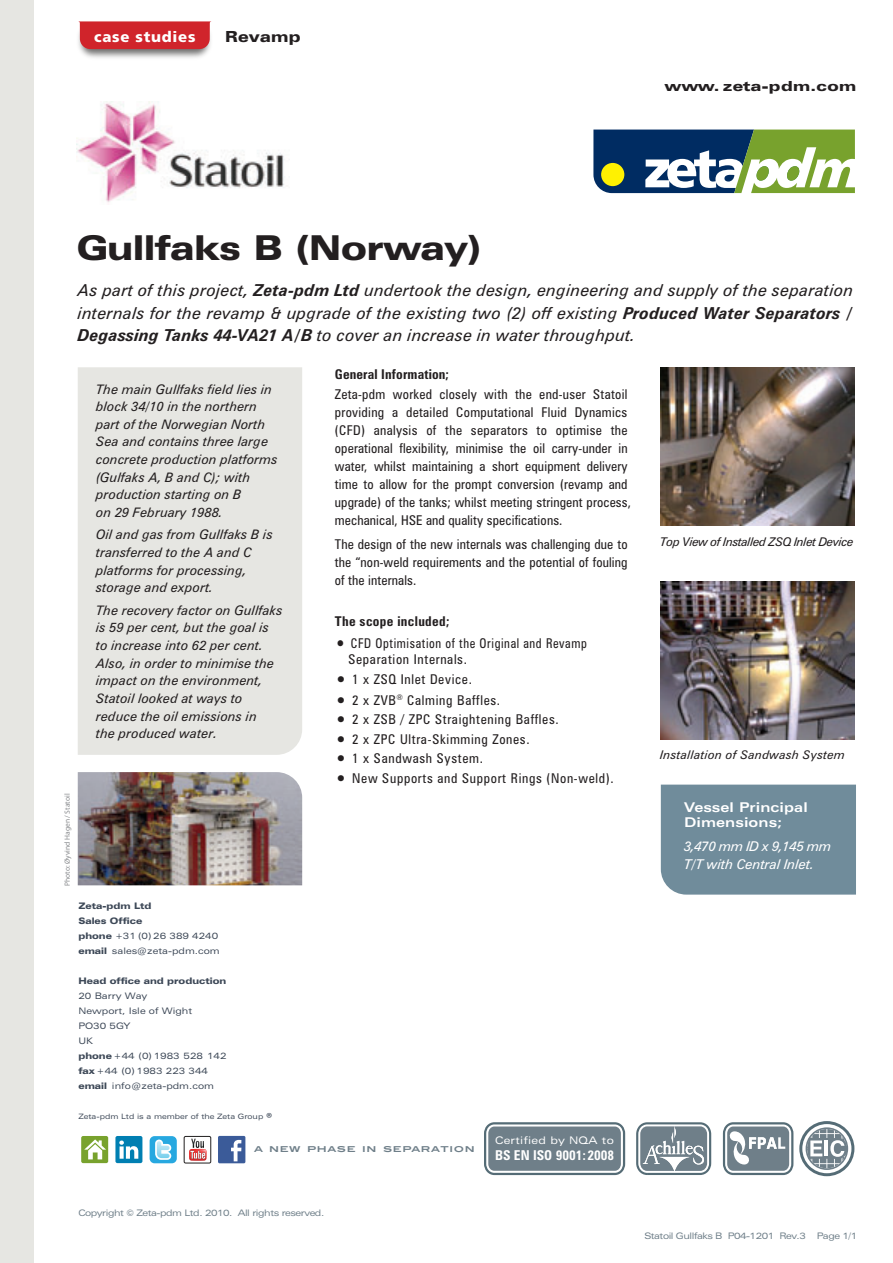
<style>
.page{position:relative;width:893px;height:1263px;background:#fff}
.page>*{position:absolute;margin:0;border:0;box-sizing:border-box;transform-origin:0 0}
.t1{font:900 expanded 34.35px "Zurich BT";letter-spacing:-.005em;color:#231f20}
.t2{font:italic 16.5px/22.5px "Zurich BT";letter-spacing:.005em;color:#231f20;text-align:justify}
.t3{font:900 expanded 15.3px "Zurich BT";letter-spacing:.025em;color:#231f20}
.t4{font:900 14.85px "Frutiger LT";letter-spacing:.05em;color:#fff}
.t5{font:900 expanded 13.95px "Zurich BT";letter-spacing:.025em;color:#231f20;scale:1.08 1}
.t6{font:700 condensed 13.65px "Zurich BT";color:#fff}
.t7{font:condensed 13.5px/18px "Zurich BT";letter-spacing:.02em;color:#231f20}
.t8{font:condensed 13.5px "Zurich BT";letter-spacing:.05em;color:#231f20}
.t9{font:condensed 13.5px/16.5px "Zurich BT";letter-spacing:.05em;color:#231f20;scale:.92 1}
.t10{font:italic 13.5px/18px "Zurich BT";letter-spacing:-.01em;color:#fff}
.t11{font:700 condensed 13.5px "Zurich BT";letter-spacing:.01em;color:#231f20}
.t12{font:700 expanded 13.5px/15px "Zurich BT";letter-spacing:.005em;color:#fff}
.t13{font:italic 13.2px/17.7px "Zurich BT";color:#231f20}
.t14{font:italic 12px "Zurich BT";letter-spacing:-.04em;color:#231f20}
.t15{font:italic 12px "Zurich BT";letter-spacing:.01em;color:#231f20}
.t16{font:expanded 10.5px "Zurich BT";letter-spacing:.03em;color:#fff}
.t17{font:expanded 9px/15px "Zurich BT";color:#3d4857}
.t18{font:expanded 9px "Zurich BT";letter-spacing:-.045em;color:#6f7f89}
.t19{font:900 expanded 9px "Zurich BT";color:#3d4857}
.t20{font:700 8.1px "Blair ITC";letter-spacing:.075em;color:#6f7f89;scale:1.11 1}
.t21{font:7.5px "Myriad Pro";color:#87898c}
.t22{font:expanded 7.35px "Zurich BT";color:#3d4857}
.s1{font-weight:700}
.s2{font-size:21px}
.s3{font-weight:900}
.s4{font-family:"Myriad Pro";font-stretch:normal;font-size:14.85px}
</style>
<div class="page">
<div style="left:78px;top:367px;width:224px;height:388px;background:#e6e6e2"></div>
<svg style="left:593px;top:130px;width:262px;height:63px"></svg>
<img style="left:33px;top:0;width:176px;height:108px">
<svg style="left:78px;top:21px;width:133px;height:28px;background:#d12e34"></svg>
<div style="left:0;top:0;width:33px;height:1263px;background:#e6e6e2"></div>
<img style="left:660px;top:581px;width:195px;height:158px">
<img style="left:660px;top:368px;width:195px;height:158px">
<img style="left:78px;top:772px;width:224px;height:113px">
<div style="left:661px;top:785px;width:195px;height:110px;background:#708c9b"></div>
<img style="left:77px;top:102px;width:208px;height:101px">
<svg style="left:723px;top:1121px;width:132px;height:56px"></svg>
<svg style="left:636px;top:1122px;width:75px;height:53px"></svg>
<svg style="left:484px;top:1122px;width:141px;height:53px"></svg>
<div style="left:488px;top:1126px;width:133px;height:45px;background:#6f7f89;border-radius:6px"></div>
<div style="left:115px;top:1136px;width:27px;height:27px;background:#007fb2;border-radius:2px"></div>
<svg style="left:119px;top:1140px;width:19px;height:19px"></svg>
<div style="left:150px;top:1136px;width:27px;height:27px;background:#27a8e0;border-radius:5px"></div>
<svg style="left:155px;top:1139px;width:16px;height:21px"></svg>
<div style="left:218px;top:1136px;width:27px;height:27px;background:#3b5b99;border-radius:2px"></div>
<svg style="left:231px;top:1140px;width:10px;height:21px"></svg>
<div style="left:184px;top:1136px;width:27px;height:27px;border:1px solid #211e1e;border-radius:2px"></div>
<svg style="left:189px;top:1139px;width:18px;height:22px"></svg>
<div style="left:81px;top:1136px;width:27px;height:27px;background:#78a22d;border-radius:2px"></div>
<svg style="left:84px;top:1139px;width:22px;height:20px"></svg>
<p class="t4" style="left:94px;top:28px;width:103px">case studies</p>
<p class="t3" style="left:225px;top:28px;width:77px">Revamp</p>
<h1 class="t1" style="left:77px;top:228px;width:406px">Gullfaks B (Norway)</h1>
<p class="t5" style="left:665px;top:78px;width:179px">www. zeta-pdm.com</p>
<p class="t2" style="left:78px;top:279px;width:777px">As part of this project, <span class="s1">Zeta-pdm Ltd</span> undertook the design, engineering and supply of the separation internals for the revamp &amp; upgrade of the existing two (2) off existing <span class="s1">Produced Water Separators / Degassing Tanks 44-VA21 A/B</span> to cover an increase in water throughput.</p>
<p class="t13" style="left:96px;top:380px;width:183px">The main Gullfaks field lies in block 34/10 in the northern part of the Norwegian North<br>Sea and contains three large concrete production platforms (Gulfaks A, B and C); with production starting on B<br>on 29 February 1988.</p>
<p class="t13" style="left:96px;top:526px;width:178px">Oil and gas from Gullfaks B is transferred to the A and C platforms for processing, storage and export.</p>
<p class="t13" style="left:96px;top:601px;width:188px">The recovery factor on Gullfaks is 59 per cent, but the goal is to increase into 62 per cent.<br>Also, in order to minimise the impact on the environment,<br>Statoil looked at ways to reduce the oil emissions in<br>the produced water.</p>
<p class="t15" style="left:660px;top:747px;width:187px">Installation of Sandwash System</p>
<p class="t11" style="left:335px;top:366px;width:116px">General Information;</p>
<p class="t7" style="left:335px;top:385px;width:298px">Zeta-pdm worked closely with the end-user Statoil providing a detailed Computational Fluid Dynamics (CFD) analysis of the separators to optimise the operational flexibility, minimise the oil carry-under in water, whilst maintaining a short equipment delivery time to allow for the prompt conversion (revamp and upgrade) of the tanks; whilst meeting stringent process, mechanical, HSE and quality specifications.</p>
<p class="t7" style="left:335px;top:535px;width:294px;text-align:justify">The design of the new internals was challenging due to the “non-weld requirements and the potential of fouling of the internals.</p>
<p class="t11" style="left:335px;top:613px;width:116px">The scope included;</p>
<p class="t9" style="left:348px;top:634px;width:261px;text-indent:-14px"><span class="s2">•</span> CFD Optimisation of the Original and Revamp<br>Separation Internals.</p>
<p class="t8" style="left:335px;top:670px;width:139px"><span class="s2">•</span> 1 x ZSQ Inlet Device.</p>
<p class="t8" style="left:335px;top:691px;width:167px"><span class="s2">•</span> 2 x ZVB<sup>®</sup> Calming Baffles.</p>
<p class="t8" style="left:335px;top:711px;width:225px"><span class="s2">•</span> 2 x ZSB / ZPC Straightening Baffles.</p>
<p class="t8" style="left:335px;top:730px;width:196px"><span class="s2">•</span> 2 x ZPC Ultra-Skimming Zones.</p>
<p class="t8" style="left:335px;top:750px;width:150px"><span class="s2">•</span> 1 x Sandwash System.</p>
<p class="t8" style="left:335px;top:769px;width:280px"><span class="s2">•</span> New Supports and Support Rings (Non-weld).</p>
<p class="t14" style="left:660px;top:534px;width:195px">Top View of Installed ZSQ Inlet Device</p>
<p class="t21" style="left:63px;top:886px;width:94px;rotate:-90deg">Photo: Øyvind Hagen / Statoil</p>
<p class="t17" style="left:78px;top:898px;width:143px"><span class="s3">Zeta-pdm Ltd<br>Sales Office<br>phone</span> +31 (0) 26 389 4240 <span class="s3">email</span> sales@zeta-pdm.com</p>
<p class="t19" style="left:78px;top:975px;width:149px">Head office and production</p>
<p class="t17" style="left:78px;top:988px;width:150px">20 Barry Way<br>Newport, Isle of Wight<br>PO30 5GY<br>UK<br><span class="s3">phone</span> +44 (0) 1983 528 142 <span class="s3">fax</span> +44 (0) 1983 223 344 <span class="s3">email</span> info@zeta-pdm.com</p>
<p class="t22" style="left:78px;top:1112px;width:195px">Zeta-pdm Ltd is a member of the Zeta Group <span class="s4">®</span></p>
<p class="t20" style="left:254px;top:1144px;width:200px">A NEW PHASE IN SEPARATION</p>
<p class="t18" style="left:78px;top:1208px;width:247px">Copyright © Zeta-pdm Ltd. 2010. All rights reserved.</p>
<p class="t16" style="left:495px;top:1134px;width:120px">Certified by NQA to</p>
<p class="t6" style="left:495px;top:1147px;width:121px">BS EN ISO 9001:2008</p>
<p class="t12" style="left:684px;top:800px;width:125px">Vessel Principal<br>Dimensions;</p>
<p class="t10" style="left:684px;top:837px;width:149px">3,470 mm ID x 9,145 mm<br>T/T with Central Inlet.</p>
<p class="t18" style="left:644px;top:1230px;width:214px">Statoil Gullfaks B P04-1201 Rev.3 Page 1/1</p>
</div>
